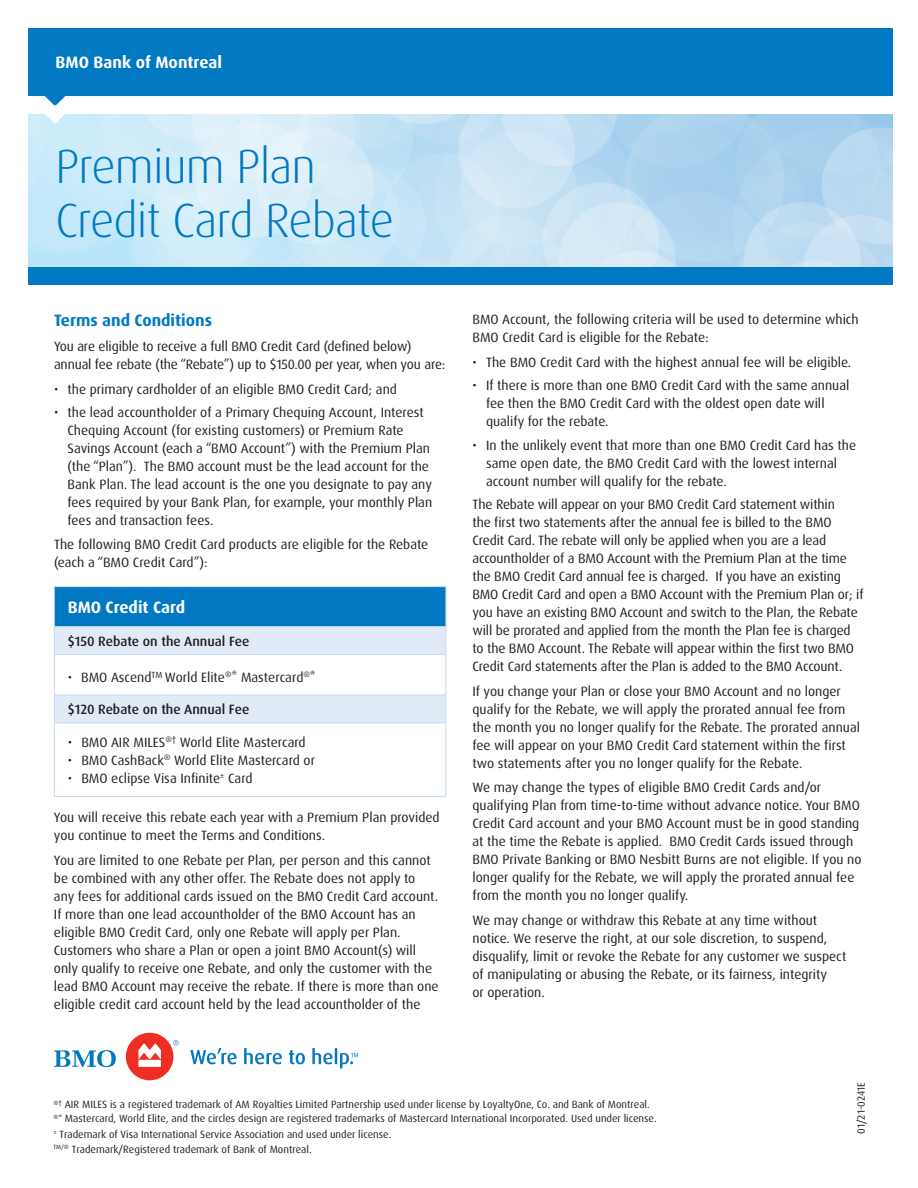
<style>
.page{position:relative;width:918px;height:1188px;background:#fff}
.page>*{position:absolute;margin:0;border:0;box-sizing:border-box;transform-origin:0 0}
.Cover_Title{font:300 48px/54px "Dax Pro";letter-spacing:-.02em;color:#0079c2}
.Paragraph_headline{font:700 16.5px "Dax Pro";color:#0079c2}
.Line_of_Business{font:700 16.5px "Dax OT";letter-spacing:.005em;color:#fff}
.Table_headline{font:700 16.5px "Dax Pro";color:#fff}
.t1{font:13.5px/18px "Dax Pro";color:#231f20}
.Table_column_header{font:500 13.5px "Dax Pro";color:#231f20}
.t2{font:10.5px/13.5px "Dax Pro";color:#231f20}
.s1{font-size:9px}
</style>
<div class="page">
<div style="left:28px;top:267px;width:864px;height:18px;background:#0079c2"></div>
<div style="left:28px;top:28px;width:864px;height:68px;background:#0079c2"></div>
<svg style="left:28px;top:96px;width:864px;height:171px;background:#cbe6f6"></svg>
<div style="left:54px;top:587px;width:392px;height:40px;background:#0079c2"></div>
<hr style="left:54px;top:586px;width:392px;height:1px;background:#c6d8ef">
<hr style="left:54px;top:587px;width:1px;height:39px;background:#c6d8ef">
<hr style="left:446px;top:587px;width:1px;height:39px;background:#c6d8ef">
<hr style="left:54px;top:626px;width:392px;height:1px;background:#c6d8ef">
<svg style="left:54px;top:627px;width:393px;height:96px"></svg>
<hr style="left:54px;top:722px;width:392px;height:1px;background:#c6d8ef">
<hr style="left:54px;top:723px;width:1px;height:73px;background:#c6d8ef">
<hr style="left:446px;top:723px;width:1px;height:73px;background:#c6d8ef">
<hr style="left:54px;top:796px;width:392px;height:1px;background:#c6d8ef">
<svg style="left:54px;top:1050px;width:62px;height:17px"></svg>
<svg style="left:173px;top:1040px;width:6px;height:6px"></svg>
<div style="left:126px;top:1033px;width:47px;height:47px;background:#ee2e22;border-radius:50%"></div>
<svg style="left:138px;top:1044px;width:23px;height:23px"></svg>
<svg style="left:190px;top:1048px;width:47px;height:16px"></svg>
<svg style="left:244px;top:1048px;width:38px;height:16px"></svg>
<svg style="left:289px;top:1050px;width:16px;height:14px"></svg>
<svg style="left:312px;top:1048px;width:46px;height:21px"></svg>
<h1 class="Line_of_Business" style="left:55px;top:52px;width:168px">BMO Bank of Montreal</h1>
<h1 class="Cover_Title" style="left:55px;top:139px;width:340px">Premium Plan<br>Credit Card Rebate</h1>
<h2 class="Paragraph_headline" style="left:54px;top:310px;width:160px">Terms and Conditions</h2>
<p class="t1" style="left:54px;top:338px;width:393px">You are eligible to receive a full BMO Credit Card (defined below) annual fee rebate (the “Rebate”) up to $150.00 per year, when you are:</p>
<p class="t1" style="left:54px;top:380px;width:345px">• the primary cardholder of an eligible BMO Credit Card; and</p>
<p class="t1" style="left:68px;top:404px;width:366px;text-indent:-14px">• the lead accountholder of a Primary Chequing Account, Interest Chequing Account (for existing customers) or Premium Rate Savings Account (each a “BMO Account”) with the Premium Plan (the “Plan”). The BMO account must be the lead account for the Bank Plan. The lead account is the one you designate to pay any fees required by your Bank Plan, for example, your monthly Plan fees and transaction fees.</p>
<p class="t1" style="left:54px;top:535px;width:376px">The following BMO Credit Card products are eligible for the Rebate (each a “BMO Credit Card”):</p>
<h2 class="Table_headline" style="left:68px;top:597px;width:119px">BMO Credit Card</h2>
<h3 class="Table_column_header" style="left:68px;top:632px;width:183px">$150 Rebate on the Annual Fee</h3>
<p class="t1" style="left:68px;top:668px;width:250px">• BMO Ascend<sup>TM</sup> World Elite<sup>®</sup>* Mastercard<sup>®</sup>*</p>
<h3 class="Table_column_header" style="left:68px;top:701px;width:183px">$120 Rebate on the Annual Fee</h3>
<p class="t1" style="left:68px;top:733px;width:239px">• BMO AIR MILES<sup>®†</sup> World Elite Mastercard</p>
<p class="t1" style="left:68px;top:751px;width:249px">• BMO CashBack<sup>®</sup> World Elite Mastercard or</p>
<p class="t1" style="left:68px;top:769px;width:186px">• BMO eclipse Visa Infinite<sup>±</sup> Card</p>
<p class="t1" style="left:54px;top:809px;width:387px">You will receive this rebate each year with a Premium Plan provided you continue to meet the Terms and Conditions.</p>
<p class="t1" style="left:54px;top:851px;width:386px">You are limited to one Rebate per Plan, per person and this cannot be combined with any other offer. The Rebate does not apply to any fees for additional cards issued on the BMO Credit Card account.<br>If more than one lead accountholder of the BMO Account has an eligible BMO Credit Card, only one Rebate will apply per Plan.<br>Customers who share a Plan or open a joint BMO Account(s) will only qualify to receive one Rebate, and only the customer with the lead BMO Account may receive the rebate. If there is more than one eligible credit card account held by the lead accountholder of the</p>
<p class="t1" style="left:472px;top:310px;width:388px">BMO Account, the following criteria will be used to determine which<br>BMO Credit Card is eligible for the Rebate:</p>
<p class="t1" style="left:472px;top:353px;width:380px">• The BMO Credit Card with the highest annual fee will be eligible.</p>
<p class="t1" style="left:486px;top:377px;width:365px;text-indent:-14px">• If there is more than one BMO Credit Card with the same annual fee then the BMO Credit Card with the oldest open date will qualify for the rebate.</p>
<p class="t1" style="left:486px;top:436px;width:372px;text-indent:-14px">• In the unlikely event that more than one BMO Credit Card has the same open date, the BMO Credit Card with the lowest internal account number will qualify for the rebate.</p>
<p class="t1" style="left:472px;top:495px;width:393px">The Rebate will appear on your BMO Credit Card statement within<br>the first two statements after the annual fee is billed to the BMO Credit Card. The rebate will only be applied when you are a lead accountholder of a BMO Account with the Premium Plan at the time the BMO Credit Card annual fee is charged. If you have an existing BMO Credit Card and open a BMO Account with the Premium Plan or; if you have an existing BMO Account and switch to the Plan, the Rebate will be prorated and applied from the month the Plan fee is charged to the BMO Account. The Rebate will appear within the first two BMO Credit Card statements after the Plan is added to the BMO Account.</p>
<p class="t1" style="left:472px;top:682px;width:389px">If you change your Plan or close your BMO Account and no longer qualify for the Rebate, we will apply the prorated annual fee from the month you no longer qualify for the Rebate. The prorated annual fee will appear on your BMO Credit Card statement within the first two statements after you no longer qualify for the Rebate.</p>
<p class="t1" style="left:472px;top:779px;width:391px">We may change the types of eligible BMO Credit Cards and/or qualifying Plan from time-to-time without advance notice. Your BMO Credit Card account and your BMO Account must be in good standing at the time the Rebate is applied. BMO Credit Cards issued through BMO Private Banking or BMO Nesbitt Burns are not eligible. If you no longer qualify for the Rebate, we will apply the prorated annual fee from the month you no longer qualify.</p>
<p class="t1" style="left:472px;top:912px;width:375px">We may change or withdraw this Rebate at any time without notice. We reserve the right, at our sole discretion, to suspend, disqualify, limit or revoke the Rebate for any customer we suspect of manipulating or abusing the Rebate, or its fairness, integrity<br>or operation.</p>
<p class="t2" style="left:54px;top:1098px;width:605px"><sup>®†</sup> AIR MILES is a registered trademark of AM Royalties Limited Partnership used under license by LoyaltyOne, Co. and Bank of Montreal. <sup>®</sup><span class="s1">*</span> Mastercard, World Elite, and the circles design are registered trademarks of Mastercard International Incorporated. Used under license.</p>
<p class="t2" style="left:54px;top:1127px;width:339px;line-height:14.7px"><sup>±</sup> Trademark of Visa International Service Association and used under license.<br><sup>TM/®</sup> Trademark/Registered trademark of Bank of Montreal.</p>
<p class="t2" style="left:854px;top:1134px;width:53px;rotate:-90deg">01/21-0241E</p>
</div>
